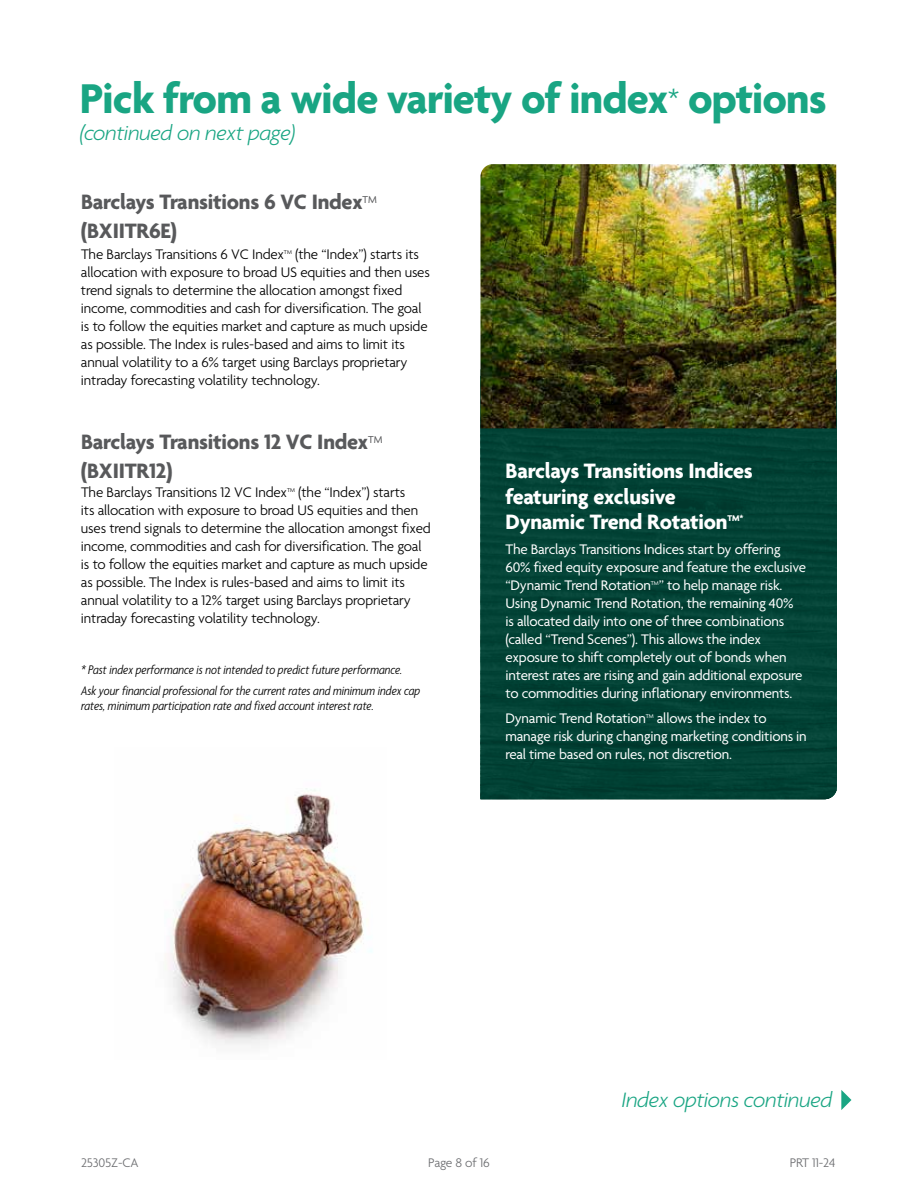
<style>
.page{position:relative;width:918px;height:1188px;background:#fff}
.page>*{position:absolute;margin:0;border:0;box-sizing:border-box;transform-origin:0 0}
.t1{font:700 45px "Agenda";letter-spacing:-.02em;color:#19a583}
.t2{font:700 22.5px/28.5px "Agenda";letter-spacing:-.01em;color:#58595b}
.t3{font:700 22.5px/25.5px "Agenda";letter-spacing:-.01em;color:#fff}
.t4{font:italic 300 22.5px "Agenda";letter-spacing:-.02em;color:#19a583}
.t5{font:300 15px/18px "Agenda";letter-spacing:-.01em;color:#000}
.t6{font:15px/18px "Agenda";letter-spacing:-.015em;color:#fff}
.t7{font:italic 300 condensed 13.5px/21.8px "Agenda";color:#000}
.t8{font:300 13.5px "Agenda";letter-spacing:-.01em;color:#6d6e71}
.t9{font:700 9px "Agenda";color:#fff}
.t10{font:300 6px "Agenda";color:#000}
.t11{font:6px "Agenda";color:#fff}
.s1{font-weight:300;font-size:27px}
</style>
<div class="page">
<div style="left:480px;top:369px;width:357px;height:430px;background:#024235"></div>
<img style="left:480px;top:164px;width:356px;height:264px">
<img style="left:165px;top:788px;width:207px;height:258px">
<svg style="left:841px;top:1090px;width:10px;height:20px"></svg>
<h1 class="t1" style="left:80px;top:75px;width:748px">Pick from a wide variety of index<span class="s1">*</span> options</h1>
<h2 class="t4" style="left:80px;top:119px;width:217px">(continued on next page)</h2>
<h2 class="t2" style="left:81px;top:189px;width:297px">Barclays Transitions 6 VC Index<sup>TM </sup>(BXIITR6E)</h2>
<p class="t5" style="left:81px;top:246px;width:205px">The Barclays Transitions 6 VC Index</p>
<p class="t10" style="left:284px;top:249px;width:9px">TM</p>
<p class="t5" style="left:81px;top:246px;width:350px;text-indent:214px">(the “Index”) starts its allocation with exposure to broad US equities and then uses trend signals to determine the allocation amongst fixed income, commodities and cash for diversification. The goal is to follow the equities market and capture as much upside as possible. The Index is rules-based and aims to limit its annual volatility to a 6% target using Barclays proprietary intraday forecasting volatility technology.</p>
<h2 class="t2" style="left:81px;top:429px;width:303px">Barclays Transitions 12 VC Index<sup>TM </sup>(BXIITR12)</h2>
<p class="t5" style="left:81px;top:484px;width:208px">The Barclays Transitions 12 VC Index</p>
<p class="t10" style="left:287px;top:487px;width:9px">TM</p>
<p class="t5" style="left:81px;top:484px;width:351px;text-indent:217px">(the “Index”) starts<br>its allocation with exposure to broad US equities and then uses trend signals to determine the allocation amongst fixed income, commodities and cash for diversification. The goal is to follow the equities market and capture as much upside as possible. The Index is rules-based and aims to limit its annual volatility to a 12% target using Barclays proprietary intraday forecasting volatility technology.</p>
<p class="t7" style="left:81px;top:658px;width:341px">* Past index performance is not intended to predict future performance.<br>Ask your financial professional for the current rates and minimum index cap</p>
<p class="t7" style="left:81px;top:695px;width:294px">rates, minimum participation rate and fixed account interest rate.</p>
<h2 class="t3" style="left:506px;top:460px;width:249px">Barclays Transitions Indices featuring exclusive<br>Dynamic Trend Rotation</h2>
<p class="t9" style="left:727px;top:514px;width:18px">TM*</p>
<p class="t6" style="left:506px;top:541px;width:302px">The Barclays Transitions Indices start by offering<br>60% fixed equity exposure and feature the exclusive “Dynamic Trend Rotation</p>
<p class="t6" style="left:506px;top:577px;width:298px;text-indent:153px">” to help manage risk.<br>Using Dynamic Trend Rotation, the remaining 40% is allocated daily into one of three combinations (called “Trend Scenes”). This allows the index exposure to shift completely out of bonds when interest rates are rising and gain additional exposure to commodities during inflationary environments.</p>
<p class="t6" style="left:506px;top:710px;width:142px">Dynamic Trend Rotation</p>
<p class="t11" style="left:646px;top:712px;width:9px">TM</p>
<p class="t11" style="left:651px;top:580px;width:9px">TM</p>
<p class="t6" style="left:506px;top:710px;width:303px;text-indent:151px">allows the index to manage risk during changing marketing conditions in real time based on rules, not discretion.</p>
<h2 class="t4" style="left:622px;top:1087px;width:212px">Index options continued</h2>
<p class="t8" style="left:81px;top:1155px;width:59px">25305Z-CA</p>
<p class="t8" style="left:428px;top:1155px;width:63px">Page 8 of 16</p>
<p class="t8" style="left:790px;top:1155px;width:47px">PRT 11-24</p>
</div>
